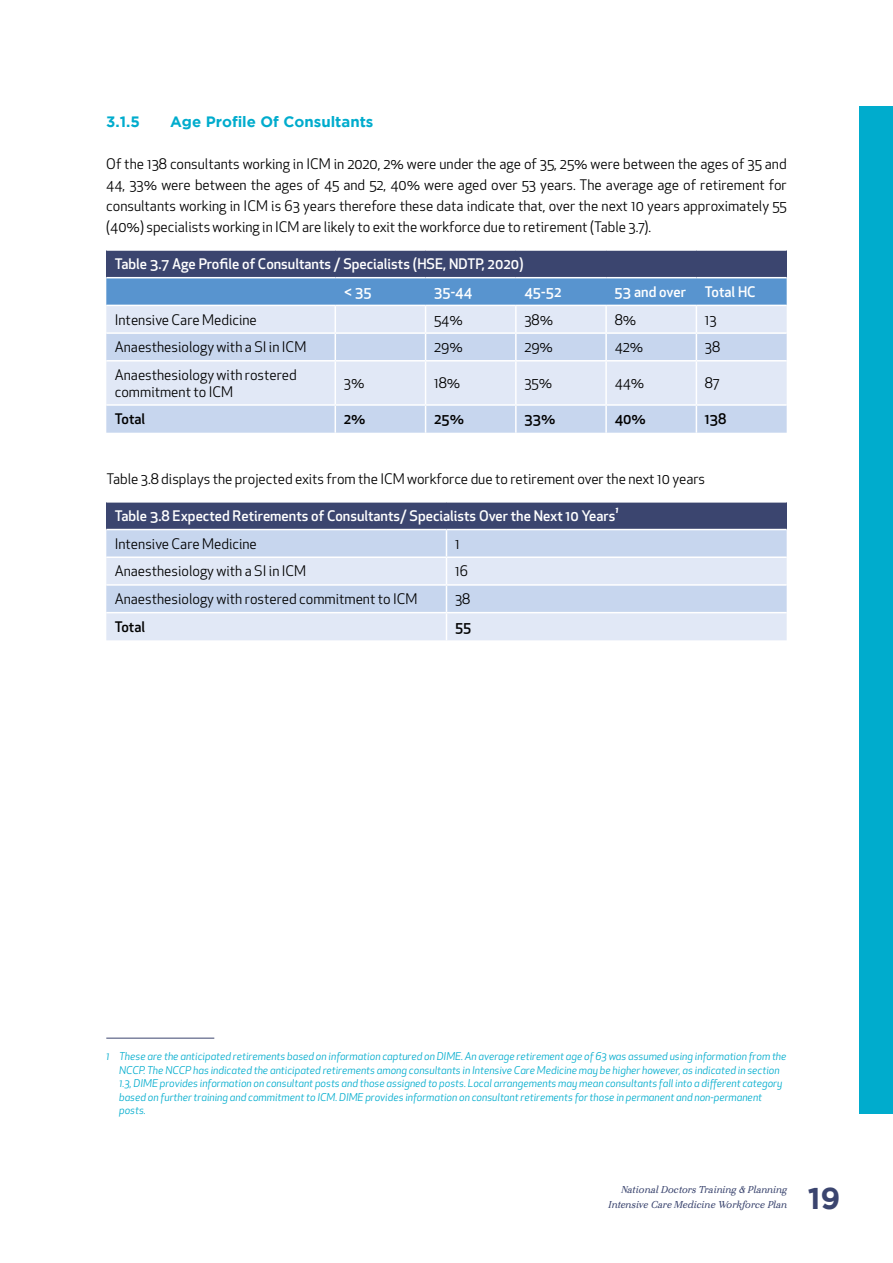
<style>
.page{position:relative;width:893px;height:1263px;background:#fff}
.page>*{position:absolute;margin:0;border:0;box-sizing:border-box;transform-origin:0 0}
.t1{font:700 30px "Gotham HTF";color:#3b456f}
.t2{font:700 15px "Gotham HTF";color:#00accd}
.t3{font:14.25px/21px "Apex New";color:#000;text-align:justify}
.t4{font:500 14.25px/27.8px "Apex New";color:#fff}
.t5{font:500 14.25px "Apex New";color:#000}
.t6{font:italic 10.5px/13.5px "Apex New";color:#00accd}
.t7{font:italic 10.5px/15px "Otama Text";letter-spacing:-.005em;color:#3b456f;text-align:right}
.t8{font:italic 700 8.25px "Apex New";color:#fff}
</style>
<div class="page">
<div style="left:859px;top:106px;width:34px;height:1008px;background:#00accd"></div>
<hr style="left:106px;top:1038px;width:108px;height:1px;background:#3b456f">
<div style="left:106px;top:250px;width:681px;height:28px;background:#3b456f"></div>
<svg style="left:106px;top:361px;width:681px;height:72px;background:#d7e1f3"></svg>
<hr style="left:106px;top:249px;width:229px;height:2px;background:#fff">
<hr style="left:335px;top:249px;width:91px;height:2px;background:#fff">
<hr style="left:426px;top:249px;width:90px;height:2px;background:#fff">
<hr style="left:516px;top:249px;width:90px;height:2px;background:#fff">
<hr style="left:606px;top:249px;width:90px;height:2px;background:#fff">
<hr style="left:696px;top:249px;width:91px;height:2px;background:#fff">
<hr style="left:106px;top:277px;width:229px;height:1px;background:#fff">
<hr style="left:335px;top:277px;width:91px;height:1px;background:#fff">
<hr style="left:426px;top:277px;width:90px;height:1px;background:#fff">
<hr style="left:516px;top:277px;width:90px;height:1px;background:#fff">
<hr style="left:606px;top:277px;width:90px;height:1px;background:#fff">
<hr style="left:696px;top:277px;width:91px;height:1px;background:#fff">
<svg style="left:106px;top:278px;width:681px;height:82px;background:#adc7e7"></svg>
<hr style="left:335px;top:361px;width:1px;height:43px;background:#fff">
<hr style="left:425px;top:361px;width:1px;height:43px;background:#fff">
<hr style="left:515px;top:361px;width:2px;height:43px;background:#fff">
<hr style="left:605px;top:361px;width:2px;height:43px;background:#fff">
<hr style="left:696px;top:361px;width:1px;height:43px;background:#fff">
<hr style="left:106px;top:404px;width:229px;height:2px;background:#fff">
<hr style="left:335px;top:404px;width:91px;height:2px;background:#fff">
<svg style="left:335px;top:406px;width:1px;height:27px"></svg>
<hr style="left:426px;top:404px;width:90px;height:2px;background:#fff">
<svg style="left:425px;top:406px;width:1px;height:27px"></svg>
<hr style="left:516px;top:404px;width:90px;height:2px;background:#fff">
<hr style="left:515px;top:406px;width:2px;height:27px;background:#fff">
<hr style="left:606px;top:404px;width:90px;height:2px;background:#fff">
<hr style="left:605px;top:406px;width:2px;height:27px;background:#fff">
<hr style="left:696px;top:404px;width:91px;height:2px;background:#fff">
<svg style="left:696px;top:406px;width:1px;height:27px"></svg>
<hr style="left:106px;top:305px;width:229px;height:1px;background:#fff">
<hr style="left:335px;top:305px;width:91px;height:1px;background:#fff">
<hr style="left:426px;top:305px;width:90px;height:1px;background:#fff">
<hr style="left:516px;top:305px;width:90px;height:1px;background:#fff">
<hr style="left:606px;top:305px;width:90px;height:1px;background:#fff">
<hr style="left:696px;top:305px;width:91px;height:1px;background:#fff">
<div style="left:106px;top:502px;width:681px;height:27px;background:#3b456f"></div>
<div style="left:106px;top:530px;width:681px;height:26px;background:#c7d6ee"></div>
<svg style="left:106px;top:558px;width:681px;height:82px;background:#d8e2f3"></svg>
<hr style="left:106px;top:501px;width:340px;height:2px;background:#fff">
<hr style="left:446px;top:501px;width:341px;height:2px;background:#fff">
<hr style="left:106px;top:584px;width:340px;height:2px;background:#fff">
<hr style="left:446px;top:584px;width:341px;height:2px;background:#fff">
<hr style="left:106px;top:612px;width:340px;height:1px;background:#fff">
<hr style="left:446px;top:612px;width:341px;height:1px;background:#fff">
<svg style="left:446px;top:530px;width:1px;height:110px"></svg>
<p class="t2" style="left:106px;top:113px;width:35px">3.1.5</p>
<p class="t2" style="left:170px;top:113px;width:205px">Age Profile Of Consultants</p>
<p class="t3" style="left:106px;top:154px;width:682px">Of the 138 consultants working in ICM in 2020, 2% were under the age of 35, 25% were between the ages of 35 and 44, 33% were between the ages of 45 and 52, 40% were aged over 53 years. The average age of retirement for consultants working in ICM is 63 years therefore these data indicate that, over the next 10 years approximately 55 (40%) specialists working in ICM are likely to exit the workforce due to retirement (Table 3.7).</p>
<p class="t4" style="left:344px;top:250px;width:181px;text-indent:-229px">Table 3.7 Age Profile of Consultants / Specialists (HSE, NDTP, 2020) &lt; 35</p>
<p class="t4" style="left:434px;top:278px;width:40px">35-44</p>
<p class="t4" style="left:524px;top:278px;width:39px">45-52</p>
<p class="t4" style="left:615px;top:278px;width:73px">53 and over</p>
<p class="t4" style="left:705px;top:278px;width:52px">Total HC</p>
<p class="t3" style="left:115px;top:309px;width:144px">Intensive Care Medicine</p>
<p class="t3" style="left:434px;top:309px;width:30px">54%</p>
<p class="t3" style="left:524px;top:309px;width:30px">38%</p>
<p class="t3" style="left:615px;top:309px;width:23px">8%</p>
<p class="t3" style="left:705px;top:309px;width:13px">13</p>
<p class="t3" style="left:115px;top:337px;width:193px">Anaesthesiology with a SI in ICM</p>
<p class="t3" style="left:434px;top:337px;width:30px">29%</p>
<p class="t3" style="left:524px;top:337px;width:30px">29%</p>
<p class="t3" style="left:615px;top:337px;width:30px">42%</p>
<p class="t3" style="left:705px;top:337px;width:17px">38</p>
<p class="t3" style="left:115px;top:367px;width:183px;line-height:16.5px">Anaesthesiology with rostered commitment to ICM</p>
<p class="t3" style="left:344px;top:373px;width:22px">3%</p>
<p class="t3" style="left:434px;top:373px;width:28px">18%</p>
<p class="t3" style="left:524px;top:373px;width:29px">35%</p>
<p class="t3" style="left:615px;top:373px;width:31px">44%</p>
<p class="t3" style="left:705px;top:373px;width:16px">87</p>
<p class="t5" style="left:115px;top:409px;width:32px">Total</p>
<p class="t5" style="left:344px;top:409px;width:23px">2%</p>
<p class="t5" style="left:434px;top:409px;width:32px">25%</p>
<p class="t5" style="left:524px;top:409px;width:33px">33%</p>
<p class="t5" style="left:615px;top:409px;width:33px">40%</p>
<p class="t5" style="left:705px;top:409px;width:23px">138</p>
<p class="t3" style="left:106px;top:468px;width:600px">Table 3.8 displays the projected exits from the ICM workforce due to retirement over the next 10 years</p>
<p class="t4" style="left:115px;top:502px;width:502px">Table 3.8 Expected Retirements of Consultants/ Specialists Over the Next 10 Years</p>
<p class="t8" style="left:615px;top:504px;width:4px">1</p>
<p class="t3" style="left:115px;top:533px;width:144px">Intensive Care Medicine</p>
<p class="t3" style="left:455px;top:533px;width:6px">1</p>
<p class="t3" style="left:115px;top:561px;width:193px">Anaesthesiology with a SI in ICM</p>
<p class="t3" style="left:455px;top:561px;width:14px">16</p>
<p class="t3" style="left:115px;top:588px;width:304px">Anaesthesiology with rostered commitment to ICM</p>
<p class="t3" style="left:455px;top:588px;width:17px">38</p>
<p class="t5" style="left:115px;top:617px;width:32px">Total</p>
<p class="t5" style="left:455px;top:617px;width:18px">55</p>
<p class="t6" style="left:119px;top:1049px;width:669px;text-indent:-13px">1 These are the anticipated retirements based on information captured on DIME. An average retirement age of 63 was assumed using information from the NCCP. The NCCP has indicated the anticipated retirements among consultants in Intensive Care Medicine may be higher however, as indicated in section 1.3, DIME provides information on consultant posts and those assigned to posts. Local arrangements may mean consultants fall into a different category based on further training and commitment to ICM. DIME provides information on consultant retirements for those in permanent and non-permanent posts.</p>
<p class="t7" style="left:608px;top:1182px;width:180px">National Doctors Training &amp; Planning<br>Intensive Care Medicine Workforce Plan</p>
<h1 class="t1" style="left:808px;top:1181px;width:34px">19</h1>
</div>
